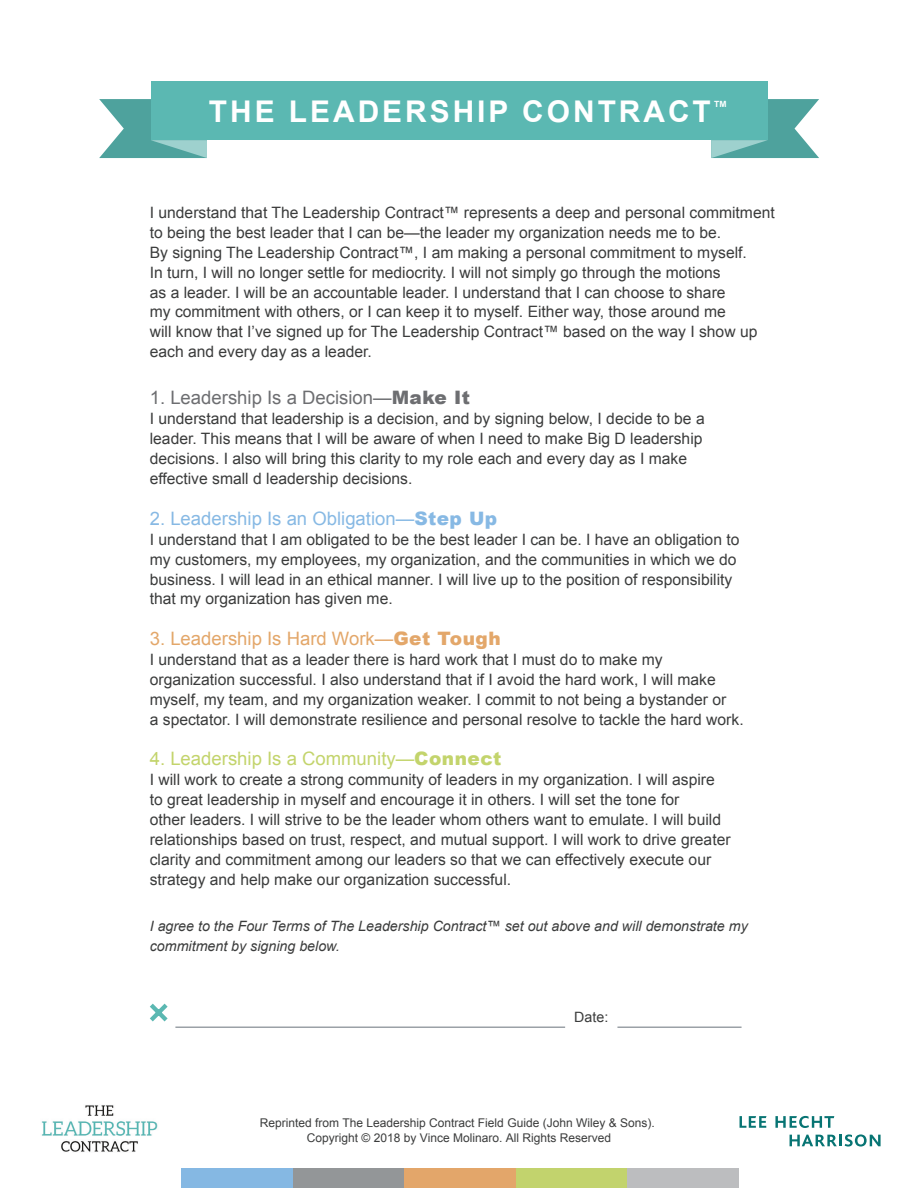
<style>
.page{position:relative;width:918px;height:1188px;background:#fff}
.page>*{position:absolute;margin:0;border:0;box-sizing:border-box;transform-origin:0 0}
.t1{font:700 29.85px "Arial";letter-spacing:.1em;color:#fff}
.t2{font:18.45px "Arial";color:#87b9e4}
.t3{font:18.45px "Arial";color:#c3d46c}
.t4{font:18.45px "Arial";color:#e3a76a}
.t5{font:18.45px "Arial";color:#6d6e71}
.t6{font:15.6px/20px "Arial";color:#3b3c3c}
.t7{font:italic 14.25px/20px "Arial";color:#3b3c3c}
.t8{font:14.25px "Arial";color:#3b3c3c}
.t9{font:12px/15px "Arial";color:#3b3c3c;text-align:center}
.t10{font:700 8.55px "Arial";color:#fff}
.s1{font-weight:900}
</style>
<div class="page">
<svg style="left:711px;top:99px;width:108px;height:59px"></svg>
<svg style="left:99px;top:99px;width:108px;height:59px"></svg>
<div style="left:151px;top:81px;width:617px;height:59px;background:#5bb8b2"></div>
<hr style="left:175px;top:1027px;width:390px;height:1px;background:#6a737b">
<hr style="left:617px;top:1027px;width:125px;height:1px;background:#6a737b">
<svg style="left:150px;top:1003px;width:18px;height:19px"></svg>
<div style="left:181px;top:1169px;width:112px;height:19px;background:#85b8e3"></div>
<div style="left:293px;top:1169px;width:111px;height:19px;background:#939698"></div>
<div style="left:404px;top:1169px;width:112px;height:19px;background:#e3a66a"></div>
<div style="left:516px;top:1169px;width:112px;height:19px;background:#c2d36d"></div>
<div style="left:627px;top:1169px;width:112px;height:19px;background:#bcbdbf"></div>
<img style="left:41px;top:1105px;width:117px;height:47px">
<svg style="left:740px;top:1116px;width:27px;height:12px"></svg>
<svg style="left:775px;top:1116px;width:59px;height:12px"></svg>
<svg style="left:790px;top:1134px;width:91px;height:13px"></svg>
<h1 class="t1" style="left:209px;top:92px;width:504px">THE LEADERSHIP CONTRACT</h1>
<p class="t10" style="left:714px;top:98px;width:14px">TM</p>
<p class="t6" style="left:150px;top:202px;width:627px">I understand that The Leadership Contract™ represents a deep and personal commitment to being the best leader that I can be—the leader my organization needs me to be.<br>By signing The Leadership Contract™, I am making a personal commitment to myself.<br>In turn, I will no longer settle for mediocrity. I will not simply go through the motions<br>as a leader. I will be an accountable leader. I understand that I can choose to share<br>my commitment with others, or I can keep it to myself. Either way, those around me<br>will know that I’ve signed up for The Leadership Contract™ based on the way I show up each and every day as a leader.</p>
<p class="t5" style="left:150px;top:386px;width:322px">1. Leadership Is a Decision—<span class="s1">Make It</span></p>
<p class="t6" style="left:150px;top:409px;width:556px">I understand that leadership is a decision, and by signing below, I decide to be a leader. This means that I will be aware of when I need to make Big D leadership decisions. I also will bring this clarity to my role each and every day as I make effective small d leadership decisions.</p>
<p class="t2" style="left:150px;top:506px;width:349px">2. Leadership Is an Obligation—<span class="s1">Step Up</span></p>
<p class="t6" style="left:150px;top:529px;width:591px">I understand that I am obligated to be the best leader I can be. I have an obligation to my customers, my employees, my organization, and the communities in which we do business. I will lead in an ethical manner. I will live up to the position of responsibility that my organization has given me.</p>
<p class="t4" style="left:150px;top:627px;width:352px">3. Leadership Is Hard Work—<span class="s1">Get Tough</span></p>
<p class="t6" style="left:150px;top:650px;width:595px">I understand that as a leader there is hard work that I must do to make my organization successful. I also understand that if I avoid the hard work, I will make myself, my team, and my organization weaker. I commit to not being a bystander or<br>a spectator. I will demonstrate resilience and personal resolve to tackle the hard work.</p>
<p class="t3" style="left:150px;top:747px;width:353px">4. Leadership Is a Community—<span class="s1">Connect</span></p>
<p class="t6" style="left:150px;top:770px;width:582px">I will work to create a strong community of leaders in my organization. I will aspire to great leadership in myself and encourage it in others. I will set the tone for<br>other leaders. I will strive to be the leader whom others want to emulate. I will build relationships based on trust, respect, and mutual support. I will work to drive greater clarity and commitment among our leaders so that we can effectively execute our strategy and help make our organization successful.</p>
<p class="t7" style="left:150px;top:916px;width:600px">I agree to the Four Terms of The Leadership Contract™ set out above and will demonstrate my commitment by signing below.</p>
<p class="t8" style="left:574px;top:1007px;width:36px">Date:</p>
<p class="t9" style="left:260px;top:1116px;width:396px">Reprinted from The Leadership Contract Field Guide (John Wiley &amp; Sons).<br>Copyright © 2018 by Vince Molinaro. All Rights Reserved</p>
</div>
